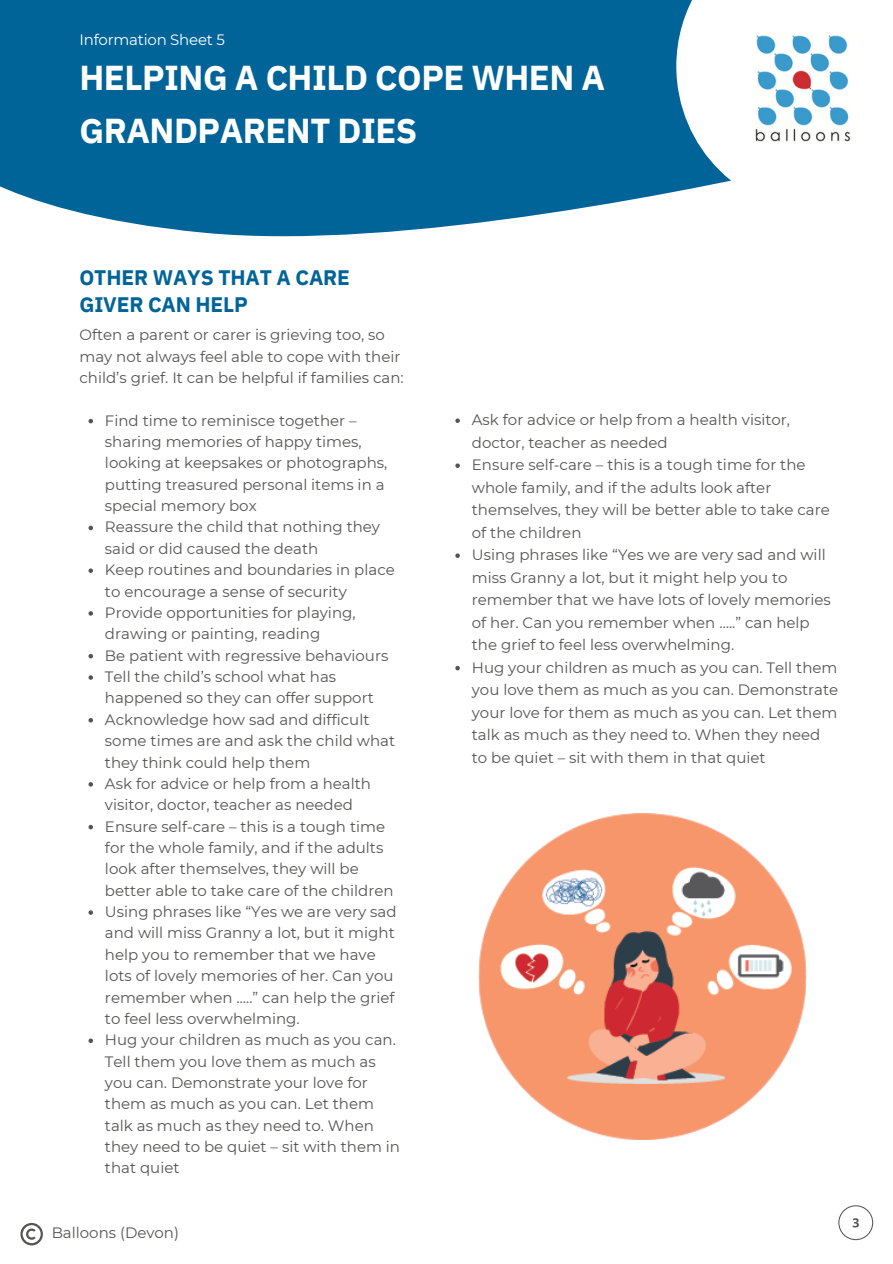
<style>
.page{position:relative;width:893px;height:1264px;background:#fff}
.page>*{position:absolute;margin:0;border:0;box-sizing:border-box;transform-origin:0 0}
.t1{font:700 34.5px/52.8px "IBM Plex Sans";letter-spacing:-.015em;color:#fff}
.t2{font:700 21px/27px "IBM Plex Sans";letter-spacing:-.01em;color:#006499}
.t3{font:15px/21.3px "Montserrat";color:#545453}
.t4{font:15px "Montserrat";letter-spacing:-.015em;color:#fff}
</style>
<div class="page">
<div style="left:0;top:0;width:676px;height:236px;background:#006499"></div>
<svg style="left:676px;top:0;width:56px;height:192px"></svg>
<img style="left:755px;top:35px;width:96px;height:107px">
<svg style="left:20px;top:1222px;width:23px;height:23px"></svg>
<svg style="left:838px;top:1205px;width:35px;height:35px"></svg>
<img style="left:478px;top:813px;width:328px;height:326px">
<svg style="left:88px;top:419px;width:5px;height:4px"></svg>
<svg style="left:88px;top:525px;width:5px;height:5px"></svg>
<svg style="left:88px;top:568px;width:5px;height:5px"></svg>
<svg style="left:88px;top:611px;width:5px;height:4px"></svg>
<svg style="left:88px;top:654px;width:5px;height:4px"></svg>
<svg style="left:88px;top:675px;width:5px;height:4px"></svg>
<svg style="left:88px;top:718px;width:5px;height:4px"></svg>
<svg style="left:88px;top:782px;width:5px;height:4px"></svg>
<svg style="left:88px;top:824px;width:5px;height:5px"></svg>
<svg style="left:88px;top:910px;width:5px;height:4px"></svg>
<svg style="left:88px;top:1038px;width:5px;height:5px"></svg>
<svg style="left:455px;top:418px;width:5px;height:5px"></svg>
<svg style="left:455px;top:463px;width:5px;height:5px"></svg>
<svg style="left:455px;top:553px;width:5px;height:5px"></svg>
<svg style="left:455px;top:666px;width:5px;height:4px"></svg>
<p class="t4" style="left:79px;top:31px;width:147px">Information Sheet 5</p>
<h1 class="t1" style="left:79px;top:51px;width:527px">HELPING A CHILD COPE WHEN A<br>GRANDPARENT DIES</h1>
<h2 class="t2" style="left:79px;top:263px;width:272px">OTHER WAYS THAT A CARE<br>GIVER CAN HELP</h2>
<p class="t3" style="left:79px;top:324px;width:326px">Often a parent or carer is grieving too, so may not always feel able to cope with their child’s grief. It can be helpful if families can:</p>
<p class="t3" style="left:105px;top:409px;width:296px">Find time to reminisce together – sharing memories of happy times, looking at keepsakes or photographs, putting treasured personal items in a special memory box<br>Reassure the child that nothing they said or did caused the death<br>Keep routines and boundaries in place to encourage a sense of security Provide opportunities for playing, drawing or painting, reading<br>Be patient with regressive behaviours Tell the child’s school what has happened so they can offer support Acknowledge how sad and difficult some times are and ask the child what they think could help them<br>Ask for advice or help from a health visitor, doctor, teacher as needed Ensure self-care – this is a tough time for the whole family, and if the adults look after themselves, they will be better able to take care of the children Using phrases like “Yes we are very sad and will miss Granny a lot, but it might help you to remember that we have lots of lovely memories of her. Can you remember when …..” can help the grief to feel less overwhelming.<br>Hug your children as much as you can.<br>Tell them you love them as much as you can. Demonstrate your love for them as much as you can. Let them talk as much as they need to. When they need to be quiet – sit with them in that quiet</p>
<p class="t3" style="left:52px;top:1222px;width:129px">Balloons (Devon)</p>
<p class="t3" style="left:472px;top:408px;width:368px;line-height:22.5px">Ask for advice or help from a health visitor, doctor, teacher as needed<br>Ensure self-care – this is a tough time for the whole family, and if the adults look after themselves, they will be better able to take care of the children<br>Using phrases like “Yes we are very sad and will miss Granny a lot, but it might help you to remember that we have lots of lovely memories of her. Can you remember when …..” can help the grief to feel less overwhelming.<br>Hug your children as much as you can. Tell them you love them as much as you can. Demonstrate your love for them as much as you can. Let them talk as much as they need to. When they need to be quiet – sit with them in that quiet</p>
</div>
